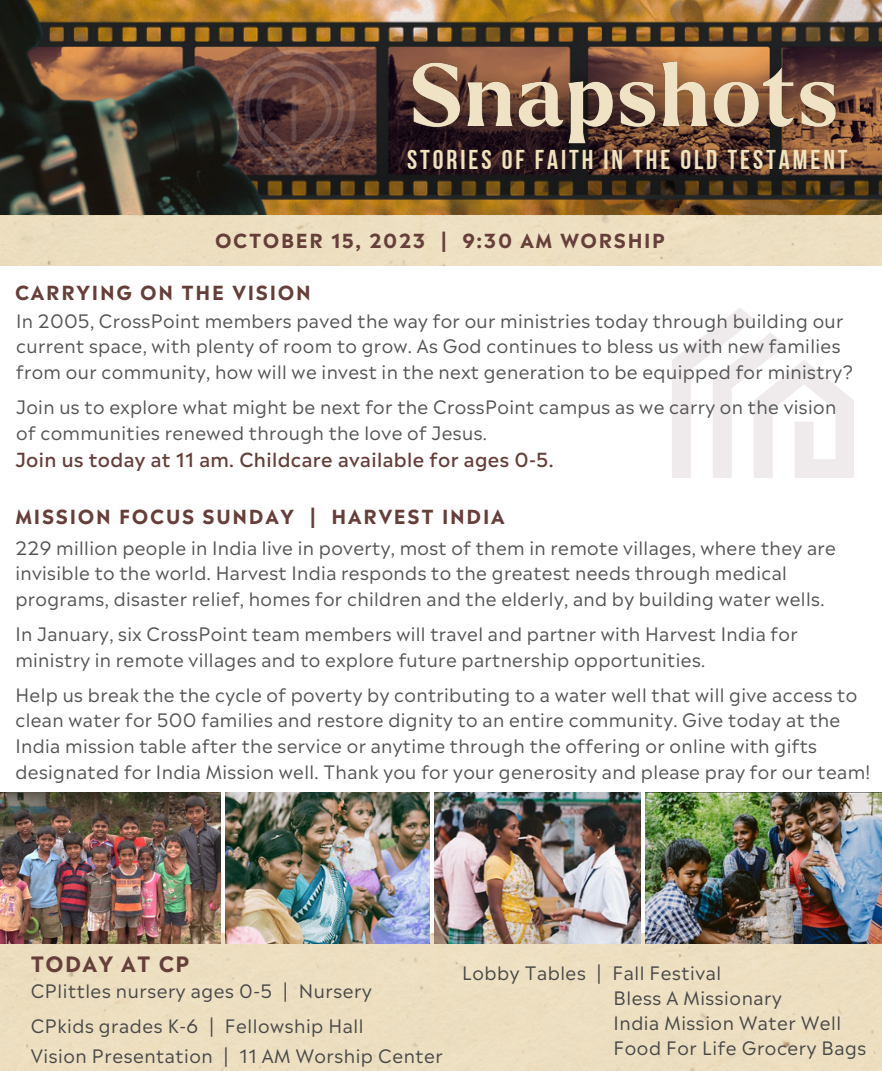
<style>
.page{position:relative;width:882px;height:1071px;background:#fff}
.page>*{position:absolute;margin:0;border:0;box-sizing:border-box;transform-origin:0 0}
.t1{font:27.12px "Bebas Neue Cyrillic";letter-spacing:.105em;color:#f0e2bc}
.t2{font:700 21px "Madera";letter-spacing:.065em;color:#663e3a}
.t3{font:700 19.25px "Madera";letter-spacing:.09em;color:#663e3a}
.t4{font:500 19.25px "Madera";letter-spacing:.02em;color:#663e3a}
.t5{font:18.38px/25.7px "Madera";letter-spacing:.02em;color:#545454}
.t6{font:18.38px "Madera";letter-spacing:.03em;color:#484848}
</style>
<div class="page">
<div style="left:0;top:934px;width:882px;height:137px;background:#f0e2c5"></div>
<img style="left:0;top:0;width:882px;height:216px">
<div style="left:0;top:216px;width:882px;height:50px;background:#f0e2c5"></div>
<img style="left:0;top:793px;width:221px;height:150px">
<img style="left:226px;top:793px;width:203px;height:150px">
<img style="left:434px;top:793px;width:206px;height:150px">
<img style="left:375px;top:27px;width:499px;height:157px">
<svg style="left:672px;top:308px;width:182px;height:170px"></svg>
<img style="left:646px;top:793px;width:236px;height:150px">
<p class="t1" style="left:407px;top:149px;width:442px">STORIES OF FAITH IN THE OLD TESTAMENT</p>
<p class="t3" style="left:215px;top:224px;width:452px">OCTOBER 15, 2023 | 9:30 AM WORSHIP</p>
<p class="t3" style="left:15px;top:276px;width:297px">CARRYING ON THE VISION</p>
<p class="t5" style="left:16px;top:306px;width:838px">In 2005, CrossPoint members paved the way for our ministries today through building our current space, with plenty of room to grow. As God continues to bless us with new families from our community, how will we invest in the next generation to be equipped for ministry?</p>
<p class="t5" style="left:16px;top:392px;width:822px">Join us to explore what might be next for the CrossPoint campus as we carry on the vision of communities renewed through the love of Jesus.</p>
<p class="t4" style="left:15px;top:443px;width:540px">Join us today at 11 am. Childcare available for ages 0-5.</p>
<p class="t3" style="left:15px;top:500px;width:491px">MISSION FOCUS SUNDAY | HARVEST INDIA</p>
<p class="t5" style="left:15px;top:533px;width:822px">229 million people in India live in poverty, most of them in remote villages, where they are invisible to the world. Harvest India responds to the greatest needs through medical programs, disaster relief, homes for children and the elderly, and by building water wells.</p>
<p class="t5" style="left:15px;top:619px;width:784px">In January, six CrossPoint team members will travel and partner with Harvest India for ministry in remote villages and to explore future partnership opportunities.</p>
<p class="t5" style="left:15px;top:680px;width:856px">Help us break the the cycle of poverty by contributing to a water well that will give access to clean water for 500 families and restore dignity to an entire community. Give today at the India mission table after the service or anytime through the offering or online with gifts designated for India Mission well. Thank you for your generosity and please pray for our team!</p>
<p class="t2" style="left:31px;top:945px;width:160px">TODAY AT CP</p>
<p class="t6" style="left:31px;top:975px;width:342px">CPlittles nursery ages 0-5 | Nursery</p>
<p class="t6" style="left:31px;top:1010px;width:334px">CPkids grades K-6 | Fellowship Hall</p>
<p class="t6" style="left:31px;top:1040px;width:414px">Vision Presentation | 11 AM Worship Center</p>
<p class="t6" style="left:462px;top:957px;width:261px">Lobby Tables | Fall Festival</p>
<p class="t6" style="left:614px;top:982px;width:170px">Bless A Missionary</p>
<p class="t6" style="left:614px;top:1007px;width:229px">India Mission Water Well</p>
<p class="t6" style="left:614px;top:1032px;width:254px">Food For Life Grocery Bags</p>
</div>
